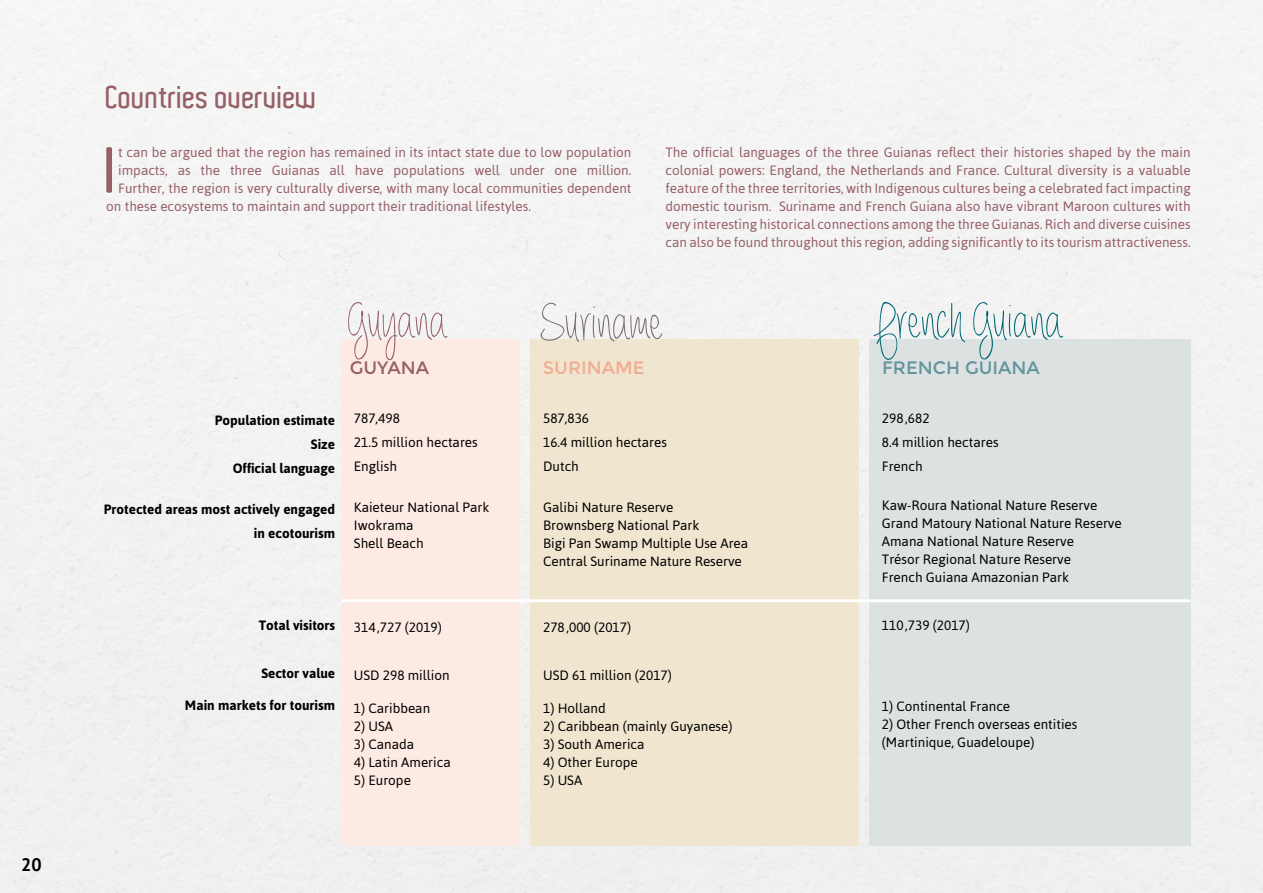
<style>
.page{position:relative;width:1263px;height:893px;background:#fff}
.page>*{position:absolute;margin:0;border:0;box-sizing:border-box;transform-origin:0 0}
.t1{font:72px "Always Forever";color:#006773}
.t2{font:72px "Always Forever";color:#786674}
.t3{font:72px "Always Forever";color:#966067}
.t4{font:64.8px "Asap";color:#966067}
.t5{font:600 30.6px "Aldo";color:#966067}
.t6{font:18px "Montserrat";color:#64949d}
.t7{font:18px "Montserrat";color:#f3ac94}
.t8{font:18px "Montserrat";color:#966067}
.t9{font:700 18px "PT Sans";color:#000}
.t10{font:13.5px/18px "Asap";color:#966067;text-align:justify}
.t11{font:13.5px/18px "Asap";color:#000}
.t12{font:700 13.5px/24px "Asap";color:#000;text-align:right}
</style>
<div class="page">
<div style="left:869px;top:339px;width:322px;height:507px;background:#dce2e1"></div>
<div style="left:530px;top:339px;width:329px;height:507px;background:#f0e5ce"></div>
<div style="left:341px;top:339px;width:179px;height:507px;background:#fdeae2"></div>
<hr style="left:343px;top:599px;width:846px;height:3px;background:#fff">
<h3 class="t9" style="left:21px;top:852px;width:22px">20</h3>
<h3 class="t5" style="left:106px;top:80px;width:213px">Countries overview</h3>
<h2 class="t4" style="left:100px;top:132px;width:20px">I</h2>
<p class="t10" style="left:118px;top:143px;width:515px">t can be argued that the region has remained in its intact state due to low population</p>
<p class="t10" style="left:118px;top:161px;width:515px">impacts, as the three Guianas all have populations well under one million.</p>
<p class="t10" style="left:118px;top:179px;width:515px">Further, the region is very culturally diverse, with many local communities dependent</p>
<p class="t10" style="left:106px;top:197px;width:426px">on these ecosystems to maintain and support their traditional lifestyles.</p>
<p class="t10" style="left:665px;top:143px;width:527px">The official languages of the three Guianas reflect their histories shaped by the main colonial powers: England, the Netherlands and France. Cultural diversity is a valuable feature of the three territories, with Indigenous cultures being a celebrated fact impacting domestic tourism. Suriname and French Guiana also have vibrant Maroon cultures with very interesting historical connections among the three Guianas. Rich and diverse cuisines can also be found throughout this region, adding significantly to its tourism attractiveness.</p>
<h1 class="t3" style="left:347px;top:292px;width:101px">Guyana</h1>
<h1 class="t2" style="left:540px;top:294px;width:124px">Suriname</h1>
<h1 class="t1" style="left:873px;top:292px;width:191px">French Guiana</h1>
<h3 class="t8" style="left:350px;top:357px;width:81px">GUYANA</h3>
<h3 class="t7" style="left:543px;top:357px;width:103px">SURINAME</h3>
<h3 class="t6" style="left:882px;top:357px;width:159px">FRENCH GUIANA</h3>
<p class="t12" style="left:215px;top:408px;width:122px">Population estimate<br>Size<br>Official language</p>
<p class="t12" style="left:104px;top:497px;width:233px">Protected areas most actively engaged in ecotourism</p>
<p class="t11" style="left:354px;top:406px;width:125px;line-height:24px">787,498<br>21.5 million hectares<br>English</p>
<p class="t11" style="left:354px;top:498px;width:137px">Kaieteur National Park<br>Iwokrama<br>Shell Beach</p>
<p class="t12" style="left:259px;top:613px;width:78px">Total visitors</p>
<p class="t12" style="left:261px;top:661px;width:75px">Sector value</p>
<p class="t12" style="left:185px;top:693px;width:152px">Main markets for tourism</p>
<p class="t11" style="left:354px;top:618px;width:89px">314,727 (2019)</p>
<p class="t11" style="left:354px;top:666px;width:97px">USD 298 million</p>
<p class="t11" style="left:354px;top:699px;width:78px">1) Caribbean</p>
<p class="t11" style="left:354px;top:717px;width:41px">2) USA</p>
<p class="t11" style="left:354px;top:735px;width:62px">3) Canada</p>
<p class="t11" style="left:354px;top:753px;width:98px">4) Latin America</p>
<p class="t11" style="left:354px;top:771px;width:59px">5) Europe</p>
<p class="t11" style="left:543px;top:406px;width:125px;line-height:24px">587,836<br>16.4 million hectares<br>Dutch</p>
<p class="t11" style="left:543px;top:498px;width:207px">Galibi Nature Reserve<br>Brownsberg National Park<br>Bigi Pan Swamp Multiple Use Area<br>Central Suriname Nature Reserve</p>
<p class="t11" style="left:543px;top:618px;width:89px">278,000 (2017)</p>
<p class="t11" style="left:543px;top:666px;width:130px">USD 61 million (2017)</p>
<p class="t11" style="left:543px;top:699px;width:64px">1) Holland</p>
<p class="t11" style="left:543px;top:717px;width:191px">2) Caribbean (mainly Guyanese)</p>
<p class="t11" style="left:543px;top:735px;width:103px">3) South America</p>
<p class="t11" style="left:543px;top:753px;width:96px">4) Other Europe</p>
<p class="t11" style="left:543px;top:771px;width:41px">5) USA</p>
<p class="t11" style="left:882px;top:406px;width:118px;line-height:24px">298,682<br>8.4 million hectares<br>French</p>
<p class="t11" style="left:882px;top:496px;width:241px">Kaw-Roura National Nature Reserve Grand Matoury National Nature Reserve Amana National Nature Reserve<br>Trésor Regional Nature Reserve<br>French Guiana Amazonian Park</p>
<p class="t11" style="left:882px;top:616px;width:89px">110,739 (2017)</p>
<p class="t11" style="left:882px;top:697px;width:130px">1) Continental France</p>
<p class="t11" style="left:882px;top:715px;width:197px">2) Other French overseas entities (Martinique, Guadeloupe)</p>
</div>
